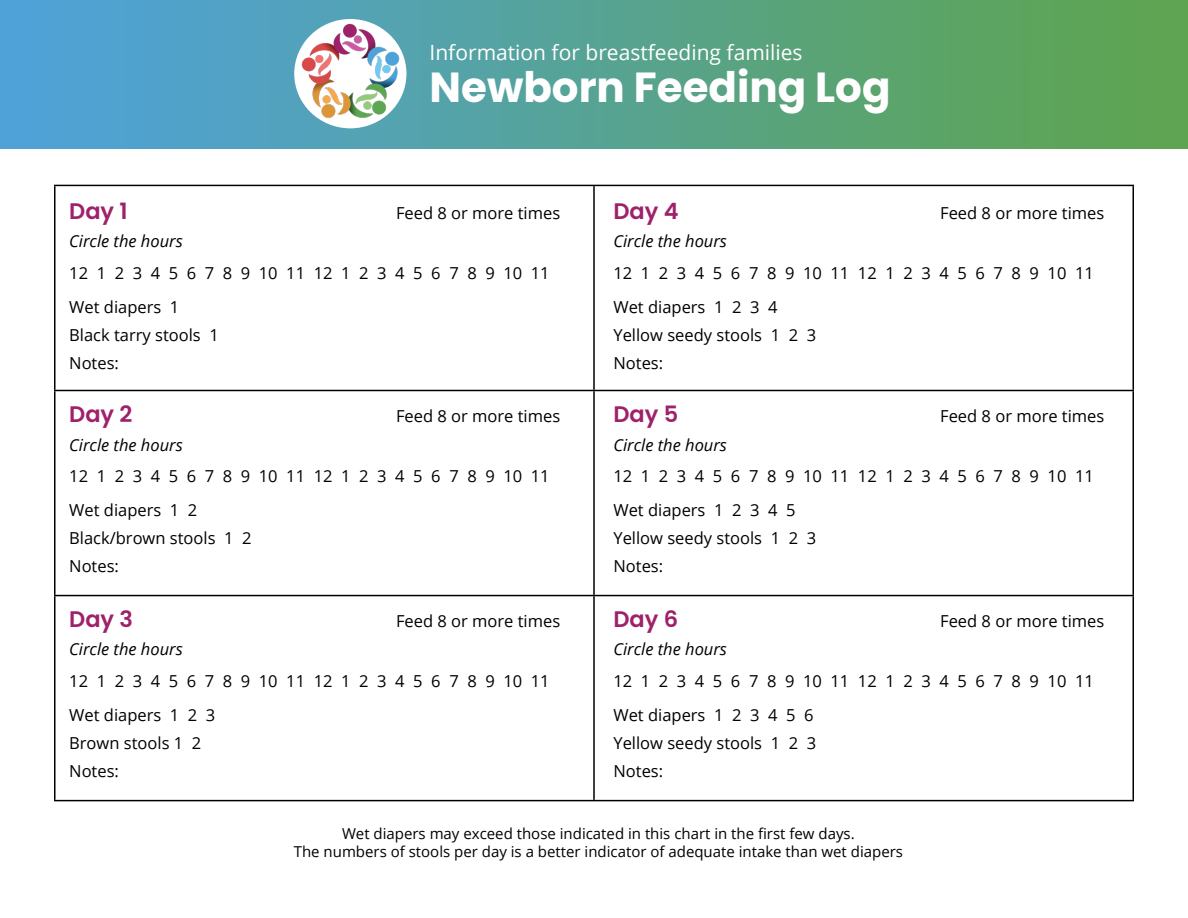
<style>
.page{position:relative;width:1188px;height:918px;background:#fff}
.page>*{position:absolute;margin:0;border:0;box-sizing:border-box;transform-origin:0 0}
.t1{font:700 42px "Poppins";color:#fff}
.t2{font:600 22.5px "Poppins";color:#9e216a}
.t3{font:21px "Open Sans";color:#fff}
.t4{font:16.5px "Open Sans";color:#000}
.t5{font:italic 16.5px "Open Sans";color:#000}
.t6{font:15px/18px "Open Sans";color:#000;text-align:center}
</style>
<div class="page">
<img style="left:0;top:0;width:1188px;height:149px">
<div style="left:294px;top:19px;width:112px;height:109px;background:#fff;border-radius:50%"></div>
<img style="left:301px;top:23px;width:99px;height:96px">
<hr style="left:54px;top:185px;width:540px;height:1px;background:#000">
<hr style="left:54px;top:186px;width:2px;height:204px;background:#000">
<hr style="left:594px;top:185px;width:540px;height:1px;background:#000">
<hr style="left:593px;top:186px;width:2px;height:204px;background:#000">
<hr style="left:1132px;top:186px;width:2px;height:204px;background:#000">
<hr style="left:54px;top:390px;width:540px;height:1px;background:#000">
<hr style="left:54px;top:391px;width:2px;height:204px;background:#000">
<hr style="left:594px;top:390px;width:540px;height:1px;background:#000">
<hr style="left:593px;top:391px;width:2px;height:204px;background:#000">
<hr style="left:1132px;top:391px;width:2px;height:204px;background:#000">
<hr style="left:54px;top:595px;width:540px;height:1px;background:#000">
<hr style="left:54px;top:596px;width:2px;height:204px;background:#000">
<hr style="left:594px;top:595px;width:540px;height:1px;background:#000">
<hr style="left:593px;top:596px;width:2px;height:204px;background:#000">
<hr style="left:1132px;top:596px;width:2px;height:204px;background:#000">
<hr style="left:54px;top:800px;width:540px;height:1px;background:#000">
<hr style="left:594px;top:800px;width:540px;height:1px;background:#000">
<h2 class="t2" style="left:69px;top:198px;width:60px">Day 1</h2>
<p class="t5" style="left:69px;top:230px;width:115px">Circle the hours</p>
<p class="t3" style="left:430px;top:38px;width:375px">Information for breastfeeding families</p>
<h1 class="t1" style="left:430px;top:63px;width:462px">Newborn Feeding Log</h1>
<p class="t4" style="left:396px;top:202px;width:166px">Feed 8 or more times</p>
<h2 class="t2" style="left:613px;top:198px;width:67px">Day 4</h2>
<p class="t5" style="left:613px;top:230px;width:115px">Circle the hours</p>
<p class="t4" style="left:940px;top:202px;width:166px">Feed 8 or more times</p>
<p class="t4" style="left:69px;top:262px;width:482px">12 1 2 3 4 5 6 7 8 9 10 11 12 1 2 3 4 5 6 7 8 9 10 11</p>
<p class="t4" style="left:613px;top:262px;width:482px">12 1 2 3 4 5 6 7 8 9 10 11 12 1 2 3 4 5 6 7 8 9 10 11</p>
<p class="t4" style="left:69px;top:296px;width:112px">Wet diapers 1</p>
<p class="t4" style="left:613px;top:296px;width:166px">Wet diapers 1 2 3 4</p>
<p class="t4" style="left:69px;top:324px;width:151px">Black tarry stools 1</p>
<p class="t4" style="left:613px;top:324px;width:204px">Yellow seedy stools 1 2 3</p>
<p class="t4" style="left:69px;top:352px;width:51px">Notes:</p>
<p class="t4" style="left:613px;top:352px;width:51px">Notes:</p>
<h2 class="t2" style="left:69px;top:401px;width:65px">Day 2</h2>
<p class="t4" style="left:396px;top:405px;width:166px">Feed 8 or more times</p>
<h2 class="t2" style="left:613px;top:401px;width:66px">Day 5</h2>
<p class="t4" style="left:940px;top:405px;width:166px">Feed 8 or more times</p>
<p class="t5" style="left:69px;top:433px;width:115px">Circle the hours</p>
<p class="t5" style="left:613px;top:433px;width:115px">Circle the hours</p>
<p class="t4" style="left:69px;top:465px;width:482px">12 1 2 3 4 5 6 7 8 9 10 11 12 1 2 3 4 5 6 7 8 9 10 11</p>
<p class="t4" style="left:613px;top:465px;width:482px">12 1 2 3 4 5 6 7 8 9 10 11 12 1 2 3 4 5 6 7 8 9 10 11</p>
<p class="t4" style="left:69px;top:499px;width:130px">Wet diapers 1 2</p>
<p class="t4" style="left:613px;top:499px;width:184px">Wet diapers 1 2 3 4 5</p>
<p class="t4" style="left:69px;top:527px;width:184px">Black/brown stools 1 2</p>
<p class="t4" style="left:613px;top:527px;width:204px">Yellow seedy stools 1 2 3</p>
<p class="t4" style="left:69px;top:555px;width:51px">Notes:</p>
<p class="t4" style="left:613px;top:555px;width:51px">Notes:</p>
<h2 class="t2" style="left:69px;top:606px;width:65px">Day 3</h2>
<p class="t4" style="left:396px;top:610px;width:166px">Feed 8 or more times</p>
<h2 class="t2" style="left:613px;top:606px;width:66px">Day 6</h2>
<p class="t4" style="left:940px;top:610px;width:166px">Feed 8 or more times</p>
<p class="t5" style="left:69px;top:638px;width:115px">Circle the hours</p>
<p class="t5" style="left:613px;top:638px;width:115px">Circle the hours</p>
<p class="t4" style="left:69px;top:669px;width:482px">12 1 2 3 4 5 6 7 8 9 10 11 12 1 2 3 4 5 6 7 8 9 10 11</p>
<p class="t4" style="left:613px;top:669px;width:482px">12 1 2 3 4 5 6 7 8 9 10 11 12 1 2 3 4 5 6 7 8 9 10 11</p>
<p class="t4" style="left:69px;top:703px;width:148px">Wet diapers 1 2 3</p>
<p class="t4" style="left:613px;top:703px;width:202px">Wet diapers 1 2 3 4 5 6</p>
<p class="t4" style="left:69px;top:731px;width:134px">Brown stools 1 2</p>
<p class="t4" style="left:613px;top:731px;width:204px">Yellow seedy stools 1 2 3</p>
<p class="t4" style="left:69px;top:760px;width:51px">Notes:</p>
<p class="t4" style="left:613px;top:760px;width:51px">Notes:</p>
<p class="t6" style="left:294px;top:824px;width:611px">Wet diapers may exceed those indicated in this chart in the first few days.<br>The numbers of stools per day is a better indicator of adequate intake than wet diapers</p>
</div>
